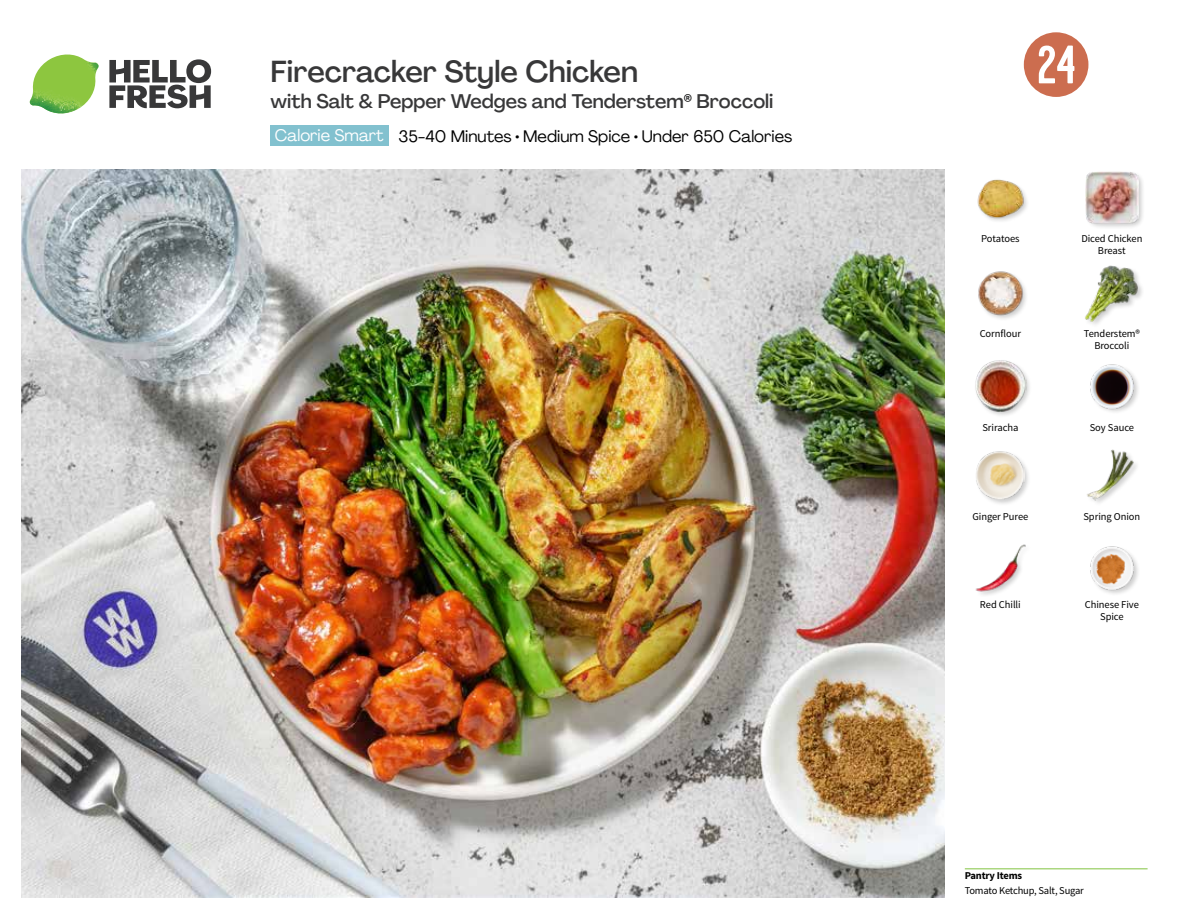
<style>
.page{position:relative;width:1188px;height:918px;background:#fff}
.page>*{position:absolute;margin:0;border:0;box-sizing:border-box;transform-origin:0 0}
.t1{font:54px "Kapra";color:#fff}
.t2{font:500 30px "Agrandir";letter-spacing:-.005em;color:#383839}
.t3{font:500 19.5px "Agrandir";color:#383839}
.t4{font:16.5px "Agrandir";color:#000}
.t5{font:10.5px/12px "Source Sans Pro";letter-spacing:-.005em;color:#000;text-align:center}
.t6{font:700 10.5px "Source Sans Pro";letter-spacing:-.02em;color:#000}
.s1{font-family:"Source Sans Pro";font-weight:400;color:#000}
.s2{color:#fff}
</style>
<div class="page">
<svg style="left:109px;top:59px;width:102px;height:49px"></svg>
<img style="left:30px;top:55px;width:69px;height:59px">
<img style="left:21px;top:170px;width:924px;height:728px">
<div style="left:271px;top:126px;width:118px;height:20px;background:#82c1cf"></div>
<hr style="left:965px;top:868px;width:183px;height:1px;background:#82c341">
<img style="left:975px;top:544px;width:51px;height:51px">
<img style="left:1090px;top:546px;width:48px;height:48px">
<div style="left:974px;top:359px;width:59px;height:59px;background:#000;opacity:.2"></div>
<img style="left:974px;top:360px;width:53px;height:52px">
<div style="left:975px;top:450px;width:56px;height:57px;background:#000;opacity:.2"></div>
<img style="left:976px;top:451px;width:49px;height:49px">
<img style="left:1087px;top:449px;width:50px;height:54px">
<img style="left:1090px;top:364px;width:48px;height:48px">
<img style="left:977px;top:179px;width:50px;height:42px">
<img style="left:978px;top:271px;width:48px;height:48px">
<img style="left:1085px;top:265px;width:56px;height:57px">
<div style="left:1085px;top:170px;width:61px;height:61px;background:#000;opacity:.2"></div>
<img style="left:1086px;top:171px;width:52px;height:52px">
<svg style="left:1023px;top:32px;width:66px;height:65px"></svg>
<h2 class="t2" style="left:271px;top:53px;width:369px">Firecracker Style Chicken</h2>
<h3 class="t3" style="left:271px;top:89px;width:504px">with Salt &amp; Pepper Wedges and Tenderstem<span class="s1">®</span> Broccoli</h3>
<h3 class="t4" style="left:275px;top:126px;width:519px"><span class="s2">Calorie Smart</span> 35-40 Minutes • Medium Spice • Under 650 Calories</h3>
<h1 class="t1" style="left:1037px;top:34px;width:40px">24</h1>
<p class="t5" style="left:981px;top:232px;width:40px">Potatoes</p>
<p class="t5" style="left:980px;top:328px;width:43px">Cornflour</p>
<p class="t5" style="left:1081px;top:232px;width:63px">Diced Chicken<br>Breast</p>
<p class="t5" style="left:1084px;top:328px;width:58px">Tenderstem®<br>Broccoli</p>
<p class="t5" style="left:982px;top:422px;width:38px">Sriracha</p>
<p class="t5" style="left:1090px;top:422px;width:46px">Soy Sauce</p>
<p class="t5" style="left:972px;top:510px;width:58px">Ginger Puree</p>
<p class="t5" style="left:1083px;top:510px;width:58px">Spring Onion</p>
<p class="t5" style="left:980px;top:599px;width:42px">Red Chilli</p>
<p class="t5" style="left:1085px;top:599px;width:56px">Chinese Five<br>Spice</p>
<p class="t6" style="left:965px;top:869px;width:59px">Pantry Items</p>
<p class="t5" style="left:965px;top:885px;width:121px">Tomato Ketchup, Salt, Sugar</p>
</div>
